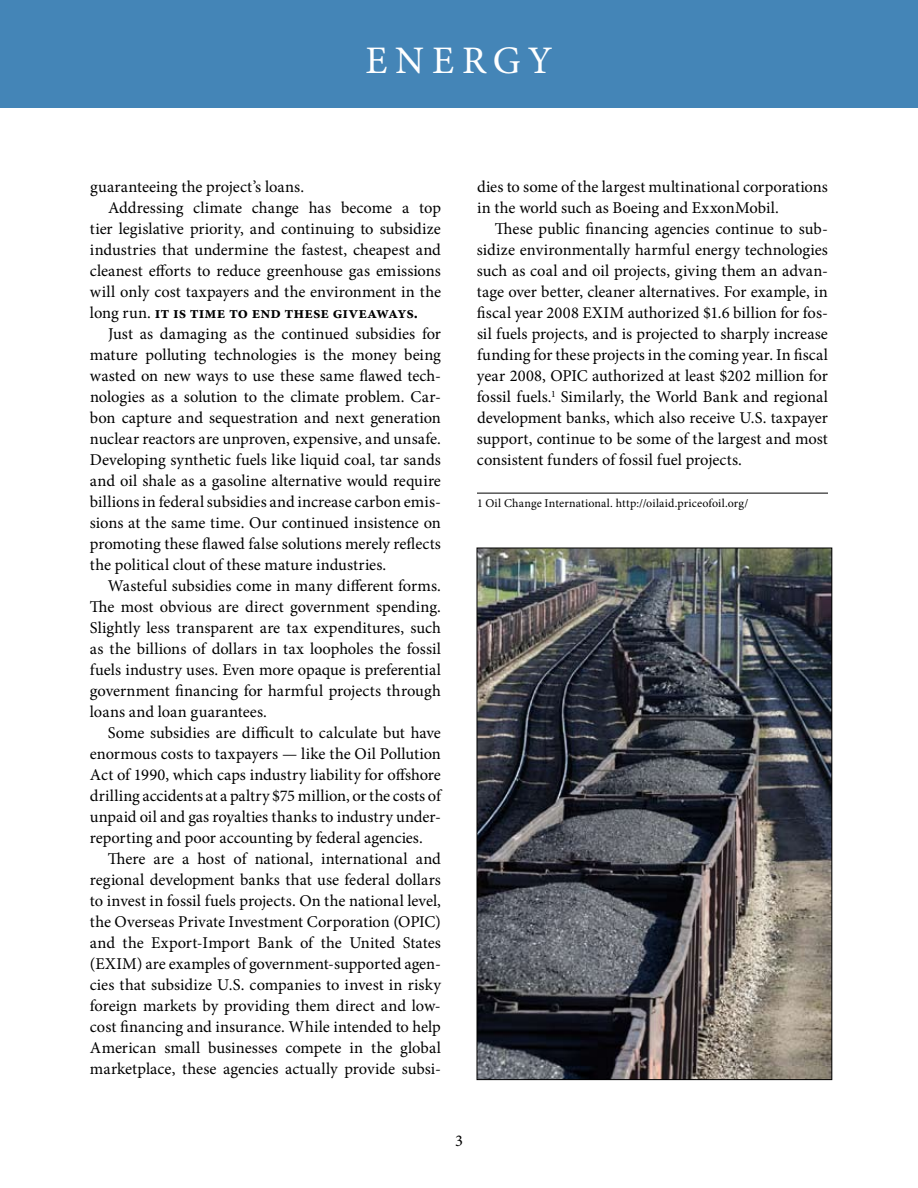
<style>
.page{position:relative;width:918px;height:1188px;background:#fff}
.page>*{position:absolute;margin:0;border:0;box-sizing:border-box;transform-origin:0 0}
.t1{font:39px "Minion Pro";color:#fff}
.t2{font:16.5px/21px "Minion Pro";letter-spacing:.005em;color:#000}
.t3{font:700 16.5px "Minion Pro";letter-spacing:.005em;color:#000}
.t4{font:12px "Minion Pro";letter-spacing:.015em;color:#000}
.s1{font-weight:400}
</style>
<div class="page">
<div style="left:0;top:0;width:918px;height:108px;background:#4485b7"></div>
<hr style="left:477px;top:493px;width:351px;height:1px;background:#000">
<img style="left:479px;top:550px;width:351px;height:528px">
<h1 class="t1" style="left:365px;top:34px;width:32px">ENER</h1>
<h1 class="t1" style="left:493px;top:34px;width:61px">GY</h1>
<p class="t2" style="left:90px;top:176px;width:214px">guaranteeing the project’s loans.</p>
<p class="t2" style="left:108px;top:197px;width:335px">Addressing climate change has become a top</p>
<p class="t2" style="left:90px;top:218px;width:352px">tier legislative priority, and continuing to subsidize</p>
<p class="t2" style="left:90px;top:239px;width:352px">industries that undermine the fastest, cheapest and</p>
<p class="t2" style="left:90px;top:260px;width:352px">cleanest efforts to reduce greenhouse gas emissions</p>
<p class="t2" style="left:90px;top:281px;width:353px">will only cost taxpayers and the environment in the</p>
<p class="t3" style="left:90px;top:301px;width:330px"><span class="s1">long run.</span> it is time to end these giveaways.</p>
<p class="t2" style="left:108px;top:323px;width:335px">Just as damaging as the continued subsidies for</p>
<p class="t2" style="left:90px;top:344px;width:353px">mature polluting technologies is the money being</p>
<p class="t2" style="left:90px;top:365px;width:353px">wasted on new ways to use these same flawed tech-</p>
<p class="t2" style="left:90px;top:386px;width:352px">nologies as a solution to the climate problem. Car-</p>
<p class="t2" style="left:90px;top:407px;width:352px">bon capture and sequestration and next generation</p>
<p class="t2" style="left:90px;top:428px;width:351px">nuclear reactors are unproven, expensive, and unsafe.</p>
<p class="t2" style="left:90px;top:449px;width:352px">Developing synthetic fuels like liquid coal, tar sands</p>
<p class="t2" style="left:90px;top:470px;width:353px">and oil shale as a gasoline alternative would require</p>
<p class="t2" style="left:90px;top:491px;width:353px">billions in federal subsidies and increase carbon emis-</p>
<p class="t2" style="left:90px;top:512px;width:352px">sions at the same time. Our continued insistence on</p>
<p class="t2" style="left:90px;top:533px;width:353px">promoting these flawed false solutions merely reflects</p>
<p class="t2" style="left:90px;top:554px;width:296px">the political clout of these mature industries.</p>
<p class="t2" style="left:108px;top:575px;width:333px">Wasteful subsidies come in many different forms.</p>
<p class="t2" style="left:90px;top:596px;width:351px">The most obvious are direct government spending.</p>
<p class="t2" style="left:90px;top:617px;width:352px">Slightly less transparent are tax expenditures, such</p>
<p class="t2" style="left:90px;top:638px;width:353px">as the billions of dollars in tax loopholes the fossil</p>
<p class="t2" style="left:90px;top:659px;width:353px">fuels industry uses. Even more opaque is preferential</p>
<p class="t2" style="left:90px;top:680px;width:352px">government financing for harmful projects through</p>
<p class="t2" style="left:90px;top:701px;width:177px">loans and loan guarantees.</p>
<p class="t2" style="left:108px;top:722px;width:335px">Some subsidies are difficult to calculate but have</p>
<p class="t2" style="left:90px;top:743px;width:352px">enormous costs to taxpayers — like the Oil Pollution</p>
<p class="t2" style="left:90px;top:764px;width:352px">Act of 1990, which caps industry liability for offshore</p>
<p class="t2" style="left:90px;top:785px;width:352px">drilling accidents at a paltry $75 million, or the costs of</p>
<p class="t2" style="left:90px;top:806px;width:353px">unpaid oil and gas royalties thanks to industry under-</p>
<p class="t2" style="left:90px;top:827px;width:332px">reporting and poor accounting by federal agencies.</p>
<p class="t2" style="left:108px;top:848px;width:334px">There are a host of national, international and</p>
<p class="t2" style="left:90px;top:869px;width:353px">regional development banks that use federal dollars</p>
<p class="t2" style="left:90px;top:890px;width:352px">to invest in fossil fuels projects. On the national level,</p>
<p class="t2" style="left:90px;top:911px;width:352px">the Overseas Private Investment Corporation (OPIC)</p>
<p class="t2" style="left:90px;top:932px;width:352px">and the Export-Import Bank of the United States</p>
<p class="t2" style="left:90px;top:953px;width:353px">(EXIM) are examples of government-supported agen-</p>
<p class="t2" style="left:90px;top:974px;width:353px">cies that subsidize U.S. companies to invest in risky</p>
<p class="t2" style="left:90px;top:995px;width:352px">foreign markets by providing them direct and low-</p>
<p class="t2" style="left:90px;top:1016px;width:352px">cost financing and insurance. While intended to help</p>
<p class="t2" style="left:90px;top:1037px;width:353px">American small businesses compete in the global</p>
<p class="t2" style="left:90px;top:1058px;width:353px">marketplace, these agencies actually provide subsi-</p>
<p class="t2" style="left:477px;top:176px;width:352px">dies to some of the largest multinational corporations in the world such as Boeing and ExxonMobil.</p>
<p class="t2" style="left:477px;top:218px;width:353px;text-align:justify;text-indent:18px">These public financing agencies continue to sub&shy;sidize environmentally harmful energy technologies such as coal and oil projects, giving them an advan&shy;tage over better, cleaner alternatives. For example, in fiscal year 2008 EXIM authorized $1.6 billion for fos&shy;sil fuels projects, and is projected to sharply increase funding for these projects in the coming year. In fiscal year 2008, OPIC authorized at least $202 million for fossil fuels.<sup>1</sup> Similarly, the World Bank and regional development banks, which also receive U.S. taxpayer support, continue to be some of the largest and most consistent funders of fossil fuel projects.</p>
<p class="t4" style="left:477px;top:495px;width:273px">1 Oil Change International. http://oilaid.priceofoil.org/</p>
<p class="t2" style="left:455px;top:1130px;width:9px">3</p>
</div>
